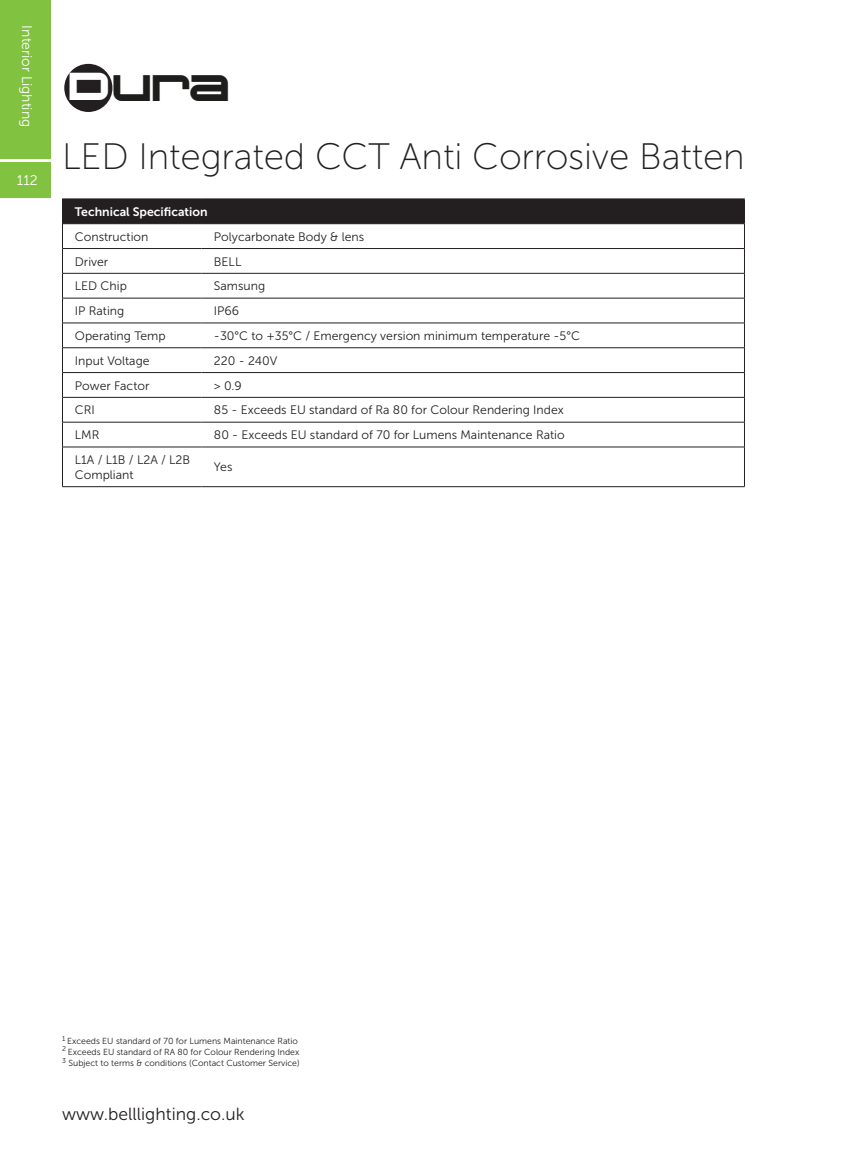
<style>
.page{position:relative;width:844px;height:1166px;background:#fff}
.page>*{position:absolute;margin:0;border:0;box-sizing:border-box;transform-origin:0 0}
.t1{font:700 46.9px "Changeling Neo";color:#1d1d1b}
.t2{font:36.75px "Museo Sans 100";letter-spacing:-.005em;color:#231f20}
.t3{font:17.5px "Museo Sans 300";color:#231f20}
.t4{font:14px "Museo Sans 300";color:#fff}
.Table_300{font:12.25px/14.7px "Museo Sans 300";color:#231f20}
.t5{font:12.25px "Museo Sans 700";color:#fff}
.t6{font:8.75px/10.5px "Museo Sans 300";color:#231f20}
.s1{font-size:49.35px;color:#fff}
</style>
<div class="page">
<div style="left:64px;top:64px;width:48px;height:48px;background:#231f20;border-radius:50%"></div>
<div style="left:62px;top:199px;width:682px;height:25px;background:#231f20"></div>
<svg style="left:63px;top:224px;width:680px;height:223px"></svg>
<hr style="left:62px;top:198px;width:139px;height:1px;background:#231f20">
<hr style="left:201px;top:198px;width:543px;height:1px;background:#231f20">
<hr style="left:62px;top:248px;width:139px;height:1px;background:#231f20">
<hr style="left:201px;top:248px;width:543px;height:1px;background:#231f20">
<hr style="left:62px;top:273px;width:139px;height:1px;background:#231f20">
<hr style="left:201px;top:273px;width:543px;height:1px;background:#231f20">
<hr style="left:62px;top:298px;width:139px;height:1px;background:#231f20">
<hr style="left:201px;top:298px;width:543px;height:1px;background:#231f20">
<hr style="left:62px;top:323px;width:139px;height:1px;background:#231f20">
<hr style="left:201px;top:323px;width:543px;height:1px;background:#231f20">
<hr style="left:62px;top:347px;width:139px;height:1px;background:#231f20">
<hr style="left:201px;top:347px;width:543px;height:1px;background:#231f20">
<hr style="left:62px;top:372px;width:139px;height:1px;background:#231f20">
<hr style="left:201px;top:372px;width:543px;height:1px;background:#231f20">
<hr style="left:62px;top:397px;width:139px;height:1px;background:#231f20">
<hr style="left:201px;top:397px;width:543px;height:1px;background:#231f20">
<hr style="left:62px;top:422px;width:139px;height:1px;background:#231f20">
<svg style="left:62px;top:224px;width:1px;height:223px"></svg>
<hr style="left:201px;top:422px;width:543px;height:1px;background:#231f20">
<svg style="left:743px;top:199px;width:2px;height:248px"></svg>
<hr style="left:62px;top:447px;width:139px;height:1px;background:#231f20">
<hr style="left:62px;top:447px;width:1px;height:39px;background:#231f20">
<hr style="left:201px;top:447px;width:543px;height:1px;background:#231f20">
<hr style="left:744px;top:447px;width:1px;height:39px;background:#231f20">
<hr style="left:62px;top:486px;width:139px;height:1px;background:#231f20">
<hr style="left:201px;top:486px;width:543px;height:1px;background:#231f20">
<div style="left:0;top:0;width:50px;height:158px;background:#81c340"></div>
<div style="left:0;top:162px;width:50px;height:36px;background:#81c340"></div>
<p class="t4" style="left:34px;top:25px;width:103px;rotate:90deg">Interior Lighting</p>
<p class="t4" style="left:17px;top:173px;width:22px">112</p>
<p class="t1" style="left:68px;top:57px;width:163px"><span class="s1">D</span>ura</p>
<p class="t2" style="left:62px;top:137px;width:684px">LED Integrated CCT Anti Corrosive Batten</p>
<p class="t5" style="left:75px;top:205px;width:134px">Technical Specification</p>
<p class="Table_300" style="left:75px;top:229px;width:75px">Construction</p>
<p class="Table_300" style="left:214px;top:229px;width:152px">Polycarbonate Body &amp; lens</p>
<p class="Table_300" style="left:75px;top:254px;width:35px">Driver</p>
<p class="Table_300" style="left:214px;top:254px;width:29px">BELL</p>
<p class="Table_300" style="left:75px;top:279px;width:53px">LED Chip</p>
<p class="Table_300" style="left:214px;top:279px;width:53px">Samsung</p>
<p class="Table_300" style="left:75px;top:304px;width:51px">IP Rating</p>
<p class="Table_300" style="left:214px;top:304px;width:27px">IP66</p>
<p class="Table_300" style="left:75px;top:328px;width:92px">Operating Temp</p>
<p class="Table_300" style="left:214px;top:328px;width:367px">-30°C to +35°C / Emergency version minimum temperature -5°C</p>
<p class="Table_300" style="left:75px;top:353px;width:76px">Input Voltage</p>
<p class="Table_300" style="left:214px;top:353px;width:65px">220 - 240V</p>
<p class="Table_300" style="left:75px;top:378px;width:76px">Power Factor</p>
<p class="Table_300" style="left:214px;top:378px;width:29px">&gt; 0.9</p>
<p class="Table_300" style="left:75px;top:403px;width:21px">CRI</p>
<p class="Table_300" style="left:214px;top:403px;width:351px">85 - Exceeds EU standard of Ra 80 for Colour Rendering Index</p>
<p class="Table_300" style="left:75px;top:428px;width:26px">LMR</p>
<p class="Table_300" style="left:214px;top:428px;width:352px">80 - Exceeds EU standard of 70 for Lumens Maintenance Ratio</p>
<p class="Table_300" style="left:75px;top:453px;width:117px">L1A / L1B / L2A / L2B<br>Compliant</p>
<p class="Table_300" style="left:214px;top:460px;width:20px">Yes</p>
<p class="t6" style="left:62px;top:1036px;width:239px"><sup>1</sup> Exceeds EU standard of 70 for Lumens Maintenance Ratio<br><sup>2</sup> Exceeds EU standard of RA 80 for Colour Rendering Index</p>
<p class="t6" style="left:62px;top:1058px;width:239px"><sup>3</sup> Subject to terms &amp; conditions (Contact Customer Service)</p>
<p class="t3" style="left:62px;top:1104px;width:184px">www.belllighting.co.uk</p>
</div>
